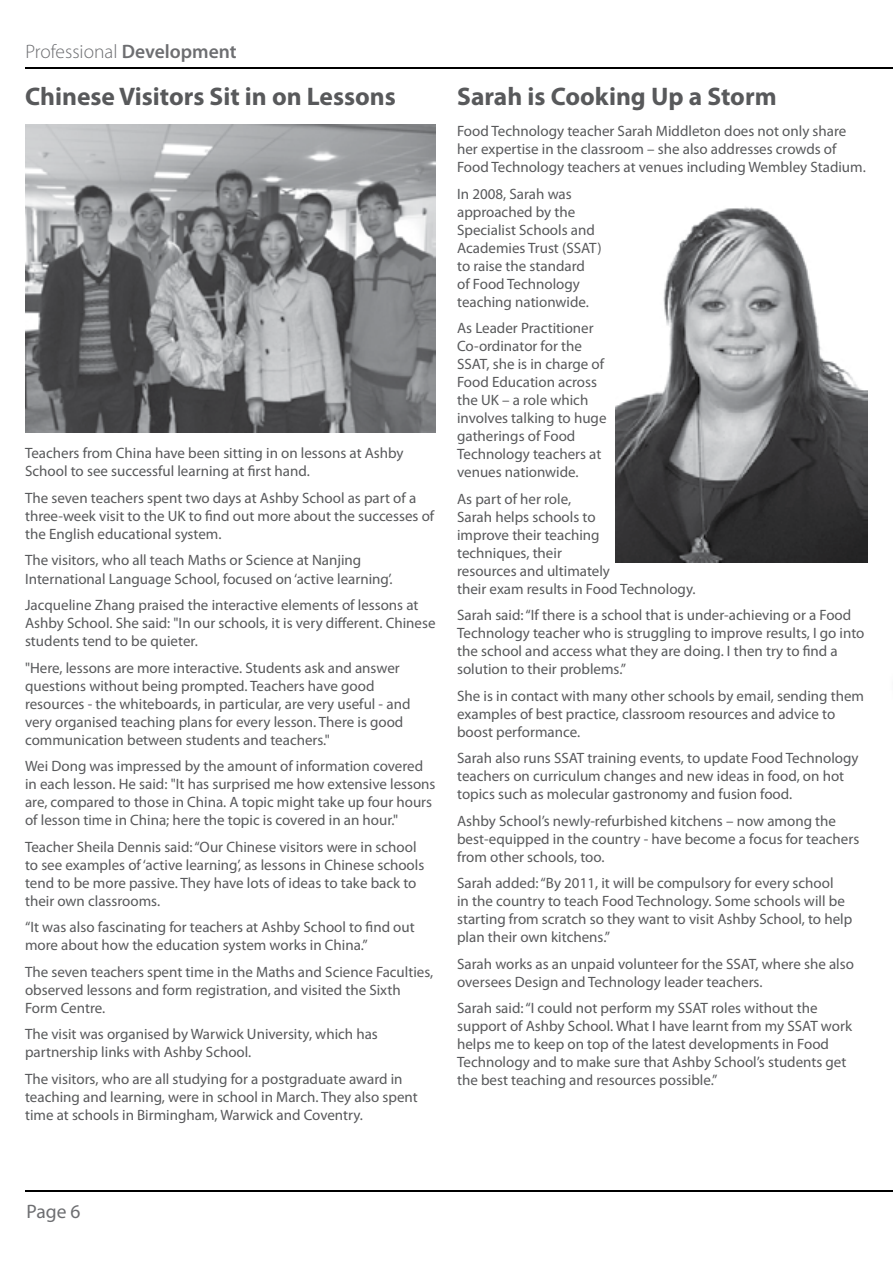
<style>
.page{position:relative;width:893px;height:1263px;background:#fff}
.page>*{position:absolute;margin:0;border:0;box-sizing:border-box;transform-origin:0 0}
.t1{font:700 25.5px "Myriad Pro";color:#58595b}
.t2{font:300 19.5px "Myriad Pro";color:#6d6e71}
.t3{font:19.5px "Myriad Pro";color:#6d6e71}
.t4{font:15px/18px "Myriad Pro";color:#58595b}
.s1{font-weight:600}
</style>
<div class="page">
<hr style="left:25px;top:67px;width:868px;height:2px;background:#000">
<hr style="left:25px;top:1191px;width:868px;height:1px;background:#000">
<img style="left:25px;top:125px;width:411px;height:308px">
<img style="left:616px;top:207px;width:251px;height:355px">
<h2 class="t2" style="left:26px;top:40px;width:213px">Professional <span class="s1">Development</span></h2>
<h1 class="t1" style="left:25px;top:80px;width:372px">Chinese Visitors Sit in on Lessons</h1>
<p class="t4" style="left:25px;top:444px;width:380px">Teachers from China have been sitting in on lessons at Ashby<br>School to see successful learning at first hand.</p>
<p class="t4" style="left:25px;top:489px;width:411px">The seven teachers spent two days at Ashby School as part of a three-week visit to the UK to find out more about the successes of the English educational system.</p>
<p class="t4" style="left:25px;top:551px;width:369px">The visitors, who all teach Maths or Science at Nanjing<br>International Language School, focused on ‘active learning’.</p>
<p class="t4" style="left:25px;top:596px;width:412px">Jacqueline Zhang praised the interactive elements of lessons at<br>Ashby School. She said: "In our schools, it is very different. Chinese students tend to be quieter.</p>
<p class="t4" style="left:25px;top:658px;width:387px">"Here, lessons are more interactive. Students ask and answer questions without being prompted. Teachers have good resources - the whiteboards, in particular, are very useful - and very organised teaching plans for every lesson. There is good communication between students and teachers."</p>
<p class="t4" style="left:25px;top:757px;width:412px">Wei Dong was impressed by the amount of information covered in each lesson. He said: "It has surprised me how extensive lessons are, compared to those in China. A topic might take up four hours of lesson time in China; here the topic is covered in an hour."</p>
<p class="t4" style="left:25px;top:837px;width:401px">Teacher Sheila Dennis said: “Our Chinese visitors were in school to see examples of ‘active learning’, as lessons in Chinese schools tend to be more passive. They have lots of ideas to take back to their own classrooms.</p>
<p class="t4" style="left:25px;top:918px;width:391px">“It was also fascinating for teachers at Ashby School to find out more about how the education system works in China.”</p>
<p class="t4" style="left:25px;top:962px;width:410px">The seven teachers spent time in the Maths and Science Faculties, observed lessons and form registration, and visited the Sixth<br>Form Centre.</p>
<p class="t4" style="left:25px;top:1025px;width:354px">The visit was organised by Warwick University, which has partnership links with Ashby School.</p>
<p class="t4" style="left:25px;top:1069px;width:394px">The visitors, who are all studying for a postgraduate award in teaching and learning, were in school in March. They also spent time at schools in Birmingham, Warwick and Coventry.</p>
<h1 class="t1" style="left:457px;top:80px;width:321px">Sarah is Cooking Up a Storm</h1>
<p class="t4" style="left:457px;top:122px;width:410px">Food Technology teacher Sarah Middleton does not only share her expertise in the classroom – she also addresses crowds of<br>Food Technology teachers at venues including Wembley Stadium.</p>
<p class="t4" style="left:457px;top:184px;width:146px">In 2008, Sarah was approached by the<br>Specialist Schools and<br>Academies Trust (SSAT) to raise the standard<br>of Food Technology teaching nationwide.</p>
<p class="t4" style="left:457px;top:319px;width:151px">As Leader Practitioner<br>Co-ordinator for the<br>SSAT, she is in charge of<br>Food Education across the UK – a role which involves talking to huge gatherings of Food<br>Technology teachers at venues nationwide.</p>
<p class="t4" style="left:457px;top:489px;width:240px">As part of her role,<br>Sarah helps schools to<br>improve their teaching<br>techniques, their<br>resources and ultimately<br>their exam results in Food Technology.</p>
<p class="t4" style="left:457px;top:606px;width:409px">Sarah said: “If there is a school that is under-achieving or a Food Technology teacher who is struggling to improve results, I go into the school and access what they are doing. I then try to find a solution to their problems.”</p>
<p class="t4" style="left:457px;top:686px;width:408px">She is in contact with many other schools by email, sending them examples of best practice, classroom resources and advice to boost performance.</p>
<p class="t4" style="left:457px;top:749px;width:403px">Sarah also runs SSAT training events, to update Food Technology teachers on curriculum changes and new ideas in food, on hot topics such as molecular gastronomy and fusion food.</p>
<p class="t4" style="left:457px;top:811px;width:404px">Ashby School’s newly-refurbished kitchens – now among the best-equipped in the country - have become a focus for teachers from other schools, too.</p>
<p class="t4" style="left:457px;top:874px;width:397px">Sarah added: “By 2011, it will be compulsory for every school<br>in the country to teach Food Technology. Some schools will be starting from scratch so they want to visit Ashby School, to help plan their own kitchens.”</p>
<p class="t4" style="left:457px;top:954px;width:398px">Sarah works as an unpaid volunteer for the SSAT, where she also oversees Design and Technology leader teachers.</p>
<p class="t4" style="left:457px;top:999px;width:396px">Sarah said: “I could not perform my SSAT roles without the support of Ashby School. What I have learnt from my SSAT work helps me to keep on top of the latest developments in Food Technology and to make sure that Ashby School’s students get the best teaching and resources possible.”</p>
<h2 class="t3" style="left:27px;top:1199px;width:56px">Page 6</h2>
</div>
